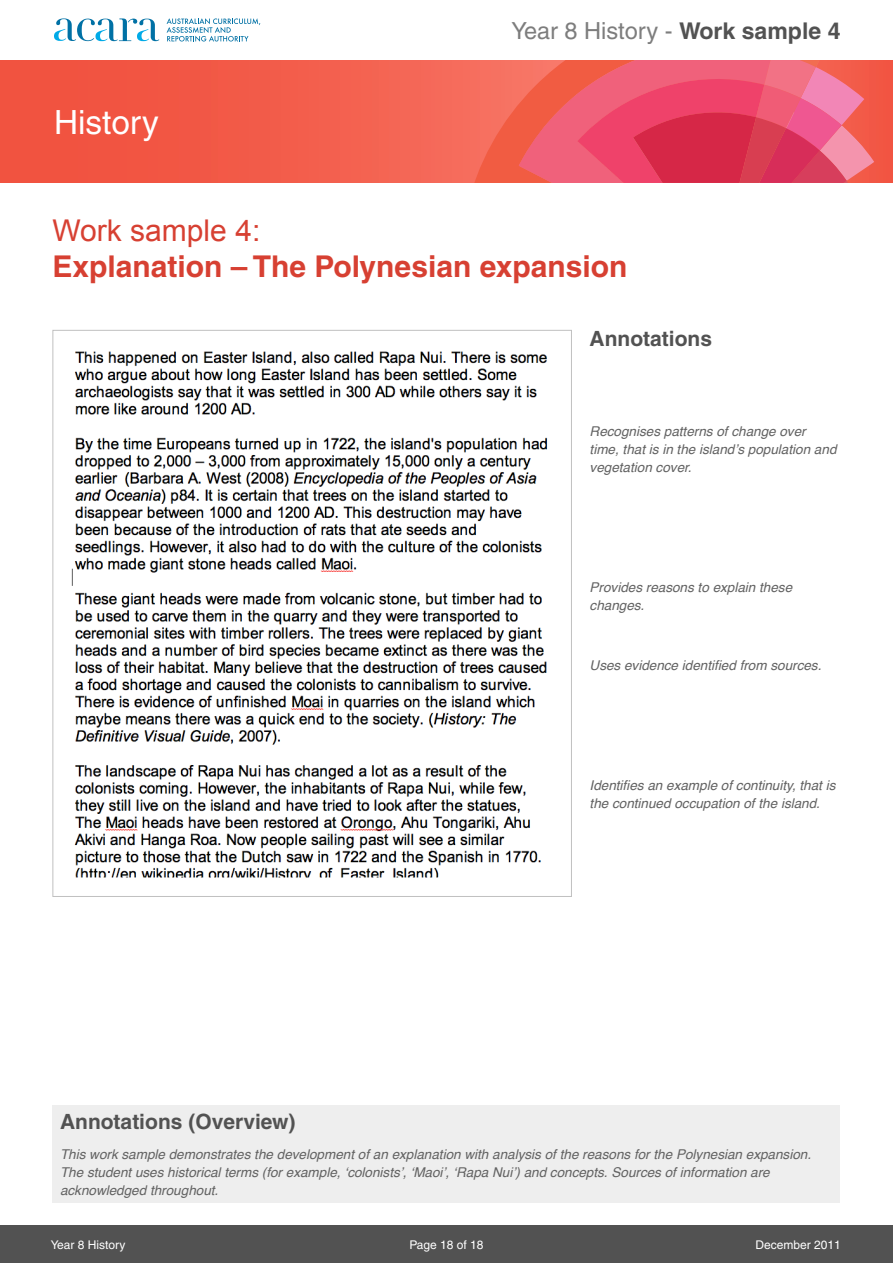
<style>
.page{position:relative;width:893px;height:1263px;background:#fff}
.page>*{position:absolute;margin:0;border:0;box-sizing:border-box;transform-origin:0 0}
.t1{font:33.3px "Helvetica";color:#fff}
.Main_heading{font:700 30px/36px "Helvetica";color:#d74032}
.t2{font:23.55px "Helvetica";color:#7d7d7d}
.Annotation_Heading{font:700 21px "Helvetica";color:#525252}
.Annotaions_small{font:italic 13.5px/18px "Helvetica";color:#626262}
.t3{font:12px "Helvetica";color:#fff}
.s1{font-weight:700;font-size:23.1px;color:#525252}
.s2{font-family:"Arial";font-weight:400}
</style>
<div class="page">
<div style="left:0;top:1225px;width:893px;height:38px;background:#525252"></div>
<svg style="left:167px;top:18px;width:93px;height:24px"></svg>
<svg style="left:54px;top:18px;width:105px;height:23px"></svg>
<svg style="left:0;top:60px;width:893px;height:123px;background:#f25b49"></svg>
<svg style="left:466px;top:60px;width:408px;height:123px;background:#eb5466"></svg>
<div style="left:52px;top:1106px;width:788px;height:97px;background:#eee"></div>
<img style="left:71px;top:351px;width:477px;height:527px">
<h1 class="t1" style="left:54px;top:103px;width:106px">History</h1>
<p class="t2" style="left:512px;top:17px;width:330px">Year 8 History - <span class="s1">Work sample 4</span></p>
<p class="Main_heading" style="left:52px;top:212px;width:577px"><span class="s2">Work sample 4:<br></span>Explanation – The Polynesian expansion</p>
<p class="Annotation_Heading" style="left:590px;top:326px;width:124px">Annotations</p>
<p class="Annotaions_small" style="left:590px;top:423px;width:248px">Recognises patterns of change over time, that is in the island’s population and vegetation cover.</p>
<p class="Annotaions_small" style="left:590px;top:579px;width:204px">Provides reasons to explain these changes.</p>
<p class="Annotaions_small" style="left:590px;top:657px;width:233px">Uses evidence identified from sources.</p>
<p class="Annotaions_small" style="left:590px;top:777px;width:247px">Identifies an example of continuity, that is the continued occupation of the island.</p>
<p class="Annotation_Heading" style="left:60px;top:1109px;width:237px">Annotations (Overview)</p>
<p class="Annotaions_small" style="left:60px;top:1146px;width:753px">This work sample demonstrates the development of an explanation with analysis of the reasons for the Polynesian expansion.<br>The student uses historical terms (for example, ‘colonists’, ‘Maoi’, ‘Rapa Nui’) and concepts. Sources of information are acknowledged throughout.</p>
<p class="t3" style="left:51px;top:1238px;width:76px">Year 8 History</p>
<p class="t3" style="left:409px;top:1237px;width:76px">Page 18 of 18</p>
<p class="t3" style="left:755px;top:1237px;width:87px">December 2011</p>
</div>
